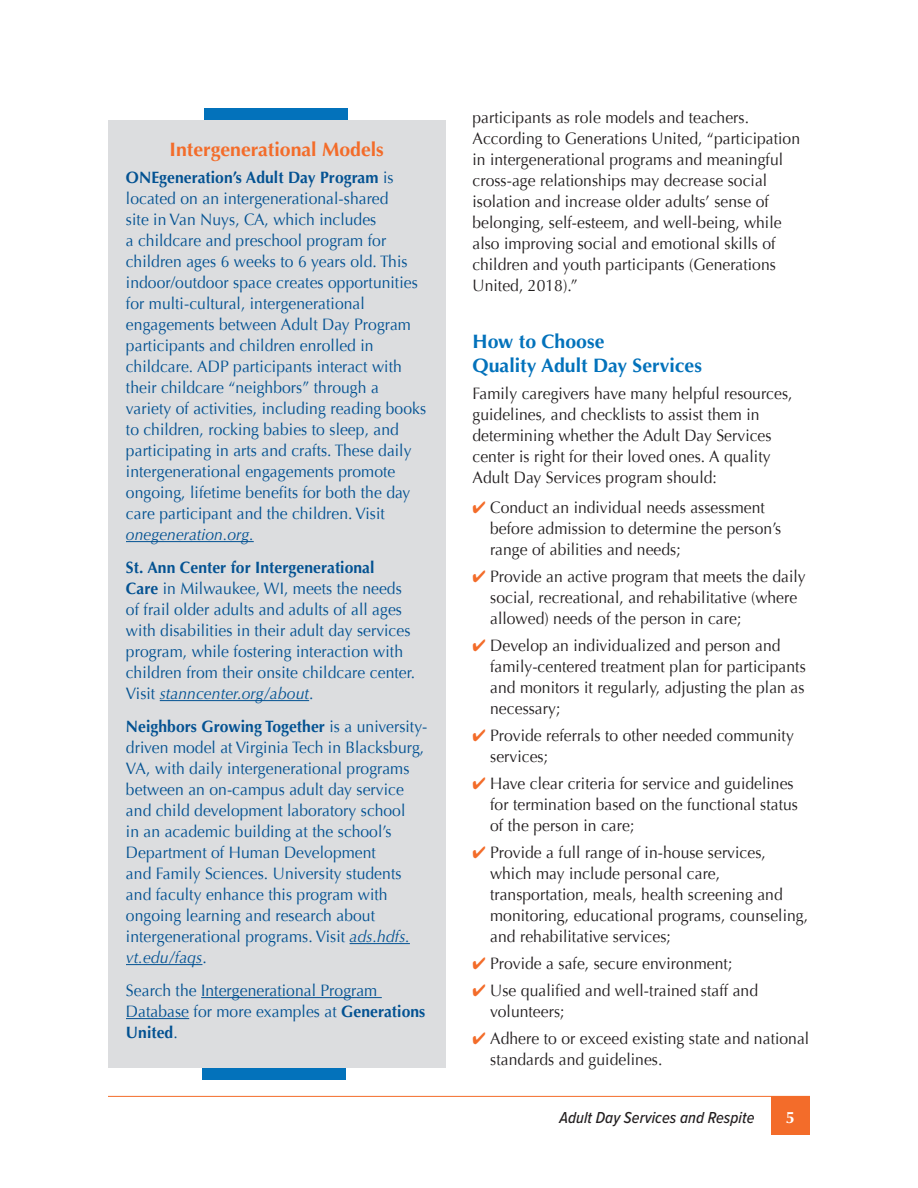
<style>
.page{position:relative;width:918px;height:1188px;background:#fff}
.page>*{position:absolute;margin:0;border:0;box-sizing:border-box;transform-origin:0 0}
.Subhead{font:700 19.5px/24px "Optima";color:#0372bb}
.Subhead_sidebar{font:700 19.5px "Optima";color:#f36c2a}
.Sidebar_Text{font:16.5px/21px "Optima";letter-spacing:.005em;color:#035292;scale:.95 1}
.Body_Text{font:16.5px/21px "Optima";letter-spacing:.005em;color:#231f20;scale:.95 1}
.t1{font:italic 500 16.5px "Proxima Nova Cond";letter-spacing:.005em;color:#231f20}
.t2{font:700 16.5px "Optima";color:#fff}
.s1{font-weight:700}
.s2{font-style:italic}
.s3{color:#f36c2a}
</style>
<div class="page">
<div style="left:771px;top:1096px;width:39px;height:39px;background:#f36c2a"></div>
<hr style="left:108px;top:1096px;width:702px;height:1px;background:#f36c2a">
<div style="left:202px;top:1068px;width:144px;height:12px;background:#0372bb"></div>
<div style="left:204px;top:108px;width:144px;height:12px;background:#0372bb"></div>
<div style="left:108px;top:120px;width:338px;height:948px;background:#dcdddf"></div>
<hr style="left:126px;top:541px;width:128px;height:1px;background:#035292">
<hr style="left:160px;top:700px;width:149px;height:1px;background:#035292">
<hr style="left:350px;top:943px;width:60px;height:1px;background:#035292">
<hr style="left:126px;top:964px;width:76px;height:1px;background:#035292">
<hr style="left:201px;top:997px;width:181px;height:1px;background:#035292">
<hr style="left:126px;top:1018px;width:63px;height:1px;background:#035292">
<p class="Subhead_sidebar" style="left:170px;top:138px;width:216px">Intergenerational Models</p>
<p class="Sidebar_Text" style="left:126px;top:167px;width:317px"><span class="s1">ONEgeneration’s Adult Day Program</span> is located on an intergenerational-shared<br>site in Van Nuys, CA, which includes<br>a childcare and preschool program for children ages 6 weeks to 6 years old. This indoor/outdoor space creates opportunities for multi-cultural, intergenerational engagements between Adult Day Program participants and children enrolled in childcare. ADP participants interact with their childcare “neighbors” through a variety of activities, including reading books to children, rocking babies to sleep, and participating in arts and crafts. These daily intergenerational engagements promote ongoing, lifetime benefits for both the day care participant and the children. Visit <span class="s2">onegeneration.org.</span></p>
<p class="Sidebar_Text" style="left:126px;top:557px;width:306px"><span class="s1">St. Ann Center for Intergenerational<br>Care</span> in Milwaukee, WI, meets the needs of frail older adults and adults of all ages with disabilities in their adult day services program, while fostering interaction with children from their onsite childcare center.<br>Visit <span class="s2">stanncenter.org/about</span>.</p>
<p class="Sidebar_Text" style="left:126px;top:716px;width:319px"><span class="s1">Neighbors Growing Together</span> is a university&shy;driven model at Virginia Tech in Blacksburg, VA, with daily intergenerational programs between an on-campus adult day service and child development laboratory school<br>in an academic building at the school’s Department of Human Development<br>and Family Sciences. University students and faculty enhance this program with ongoing learning and research about intergenerational programs. Visit <span class="s2">ads.hdfs. vt.edu/faqs</span>.</p>
<p class="Sidebar_Text" style="left:126px;top:980px;width:317px">Search the Intergenerational Program<br>Database for more examples at <span class="s1">Generations<br>United</span>.</p>
<p class="Body_Text" style="left:472px;top:107px;width:346px">participants as role models and teachers.<br>According to Generations United, “participation in intergenerational programs and meaningful cross-age relationships may decrease social isolation and increase older adults’ sense of belonging, self-esteem, and well-being, while also improving social and emotional skills of children and youth participants (Generations United, 2018).”</p>
<p class="Subhead" style="left:472px;top:330px;width:231px">How to Choose<br>Quality Adult Day Services</p>
<p class="Body_Text" style="left:472px;top:383px;width:338px">Family caregivers have many helpful resources, guidelines, and checklists to assist them in determining whether the Adult Day Services center is right for their loved ones. A quality Adult Day Services program should:</p>
<p class="Body_Text" style="left:490px;top:497px;width:308px;text-indent:-18px"><span class="s3">✔</span> Conduct an individual needs assessment before admission to determine the person’s range of abilities and needs;</p>
<p class="Body_Text" style="left:490px;top:566px;width:334px;text-indent:-18px"><span class="s3">✔</span> Provide an active program that meets the daily social, recreational, and rehabilitative (where allowed) needs of the person in care;</p>
<p class="Body_Text" style="left:490px;top:635px;width:334px;text-indent:-18px"><span class="s3">✔</span> Develop an individualized and person and family-centered treatment plan for participants and monitors it regularly, adjusting the plan as necessary;</p>
<p class="Body_Text" style="left:490px;top:725px;width:321px;text-indent:-18px"><span class="s3">✔</span> Provide referrals to other needed community services;</p>
<p class="Body_Text" style="left:490px;top:773px;width:325px;text-indent:-18px"><span class="s3">✔</span> Have clear criteria for service and guidelines for termination based on the functional status of the person in care;</p>
<p class="Body_Text" style="left:490px;top:842px;width:336px;text-indent:-18px"><span class="s3">✔</span> Provide a full range of in-house services, which may include personal care, transportation, meals, health screening and monitoring, educational programs, counseling, and rehabilitative services;</p>
<p class="Body_Text" style="left:472px;top:953px;width:275px"><span class="s3">✔</span> Provide a safe, secure environment;</p>
<p class="Body_Text" style="left:490px;top:980px;width:284px;text-indent:-18px"><span class="s3">✔</span> Use qualified and well-trained staff and volunteers;</p>
<p class="Body_Text" style="left:490px;top:1028px;width:337px;text-indent:-18px"><span class="s3">✔</span> Adhere to or exceed existing state and national standards and guidelines.</p>
<p class="t1" style="left:559px;top:1106px;width:197px">Adult Day Services and Respite</p>
<p class="t2" style="left:786px;top:1108px;width:11px">5</p>
</div>
